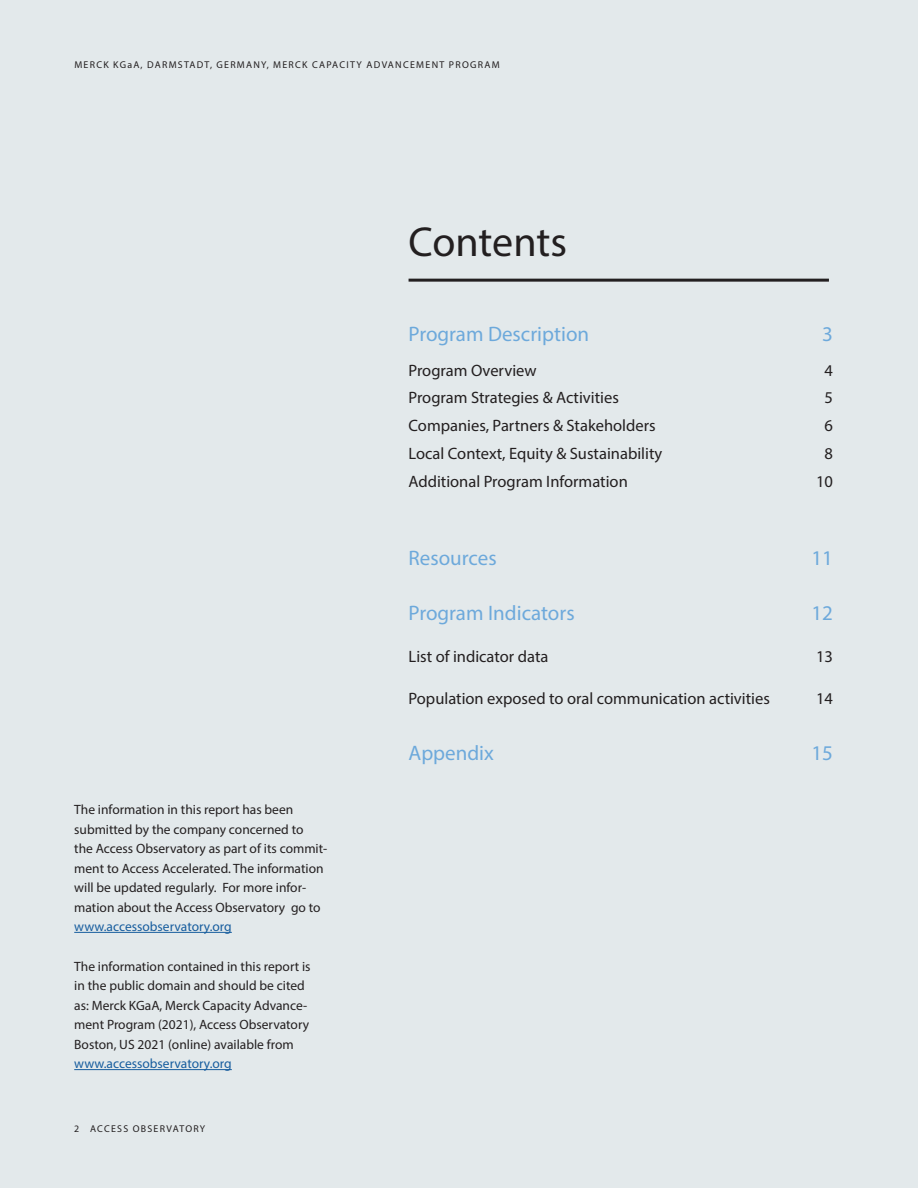
<style>
.page{position:relative;width:918px;height:1188px;background:#e3e9eb}
.page>*{position:absolute;margin:0;border:0;box-sizing:border-box;transform-origin:0 0}
.A_Header{font:42px "Myriad Pro";letter-spacing:-.005em;color:#231f20}
.TOC_Blue{font:21px "Myriad Pro";color:#6da9db}
.TOC_body{font:16.5px "Myriad Pro";color:#231f20}
.TOC_Blue-2{font:16.5px "Myriad Pro";color:#231f20}
.Response_Book_Body{font:13.5px/19.5px "Myriad Pro";color:#231f20}
.t1{font:9.9px "Myriad Pro";letter-spacing:.13em;color:#231f20}
.s1{color:#175d9e}
</style>
<div class="page">
<hr style="left:74px;top:932px;width:158px;height:1px;background:#175d9e">
<hr style="left:74px;top:1069px;width:158px;height:1px;background:#175d9e">
<hr style="left:409px;top:279px;width:420px;height:3px;background:#231f20">
<p class="t1" style="left:74px;top:59px;width:427px">MERCK KGaA, DARMSTADT, GERMANY, MERCK CAPACITY ADVANCEMENT PROGRAM</p>
<p class="A_Header" style="left:409px;top:216px;width:160px">Contents</p>
<p class="TOC_Blue" style="left:409px;top:321px;width:182px">Program Description</p>
<p class="TOC_Blue" style="left:822px;top:321px;width:12px">3</p>
<p class="TOC_body" style="left:409px;top:360px;width:130px">Program Overview</p>
<p class="TOC_body" style="left:825px;top:360px;width:10px">4</p>
<p class="TOC_body" style="left:409px;top:388px;width:212px">Program Strategies &amp; Activities</p>
<p class="TOC_body" style="left:825px;top:388px;width:10px">5</p>
<p class="TOC_body" style="left:409px;top:415px;width:249px">Companies, Partners &amp; Stakeholders</p>
<p class="TOC_body" style="left:825px;top:415px;width:10px">6</p>
<p class="TOC_body" style="left:409px;top:443px;width:255px">Local Context, Equity &amp; Sustainability</p>
<p class="TOC_body" style="left:825px;top:443px;width:10px">8</p>
<p class="TOC_body" style="left:409px;top:471px;width:221px">Additional Program Information</p>
<p class="TOC_body" style="left:816px;top:471px;width:18px">10</p>
<p class="TOC_Blue" style="left:409px;top:545px;width:90px">Resources</p>
<p class="TOC_Blue" style="left:812px;top:545px;width:23px">11</p>
<p class="Response_Book_Body" style="left:74px;top:800px;width:255px">The information in this report has been submitted by the company concerned to<br>the Access Observatory as part of its commit&shy;ment to Access Accelerated. The information will be updated regularly. For more infor&shy;mation about the Access Observatory go to <span class="s1">www.accessobservatory.org</span></p>
<p class="Response_Book_Body" style="left:74px;top:956px;width:238px">The information contained in this report is in the public domain and should be cited as: Merck KGaA, Merck Capacity Advance&shy;ment Program (2021), Access Observatory Boston, US 2021 (online) available from <span class="s1">www.accessobservatory.org</span></p>
<p class="t1" style="left:74px;top:1123px;width:133px">2 ACCESS OBSERVATORY</p>
<p class="TOC_Blue" style="left:409px;top:600px;width:168px">Program Indicators</p>
<p class="TOC_Blue" style="left:812px;top:600px;width:23px">12</p>
<p class="TOC_Blue-2" style="left:409px;top:646px;width:141px">List of indicator data</p>
<p class="TOC_Blue-2" style="left:816px;top:646px;width:18px">13</p>
<p class="TOC_Blue-2" style="left:409px;top:688px;width:363px">Population exposed to oral communication activities</p>
<p class="TOC_Blue-2" style="left:816px;top:688px;width:18px">14</p>
<p class="TOC_Blue" style="left:409px;top:740px;width:87px">Appendix</p>
<p class="TOC_Blue" style="left:812px;top:740px;width:23px">15</p>
</div>
